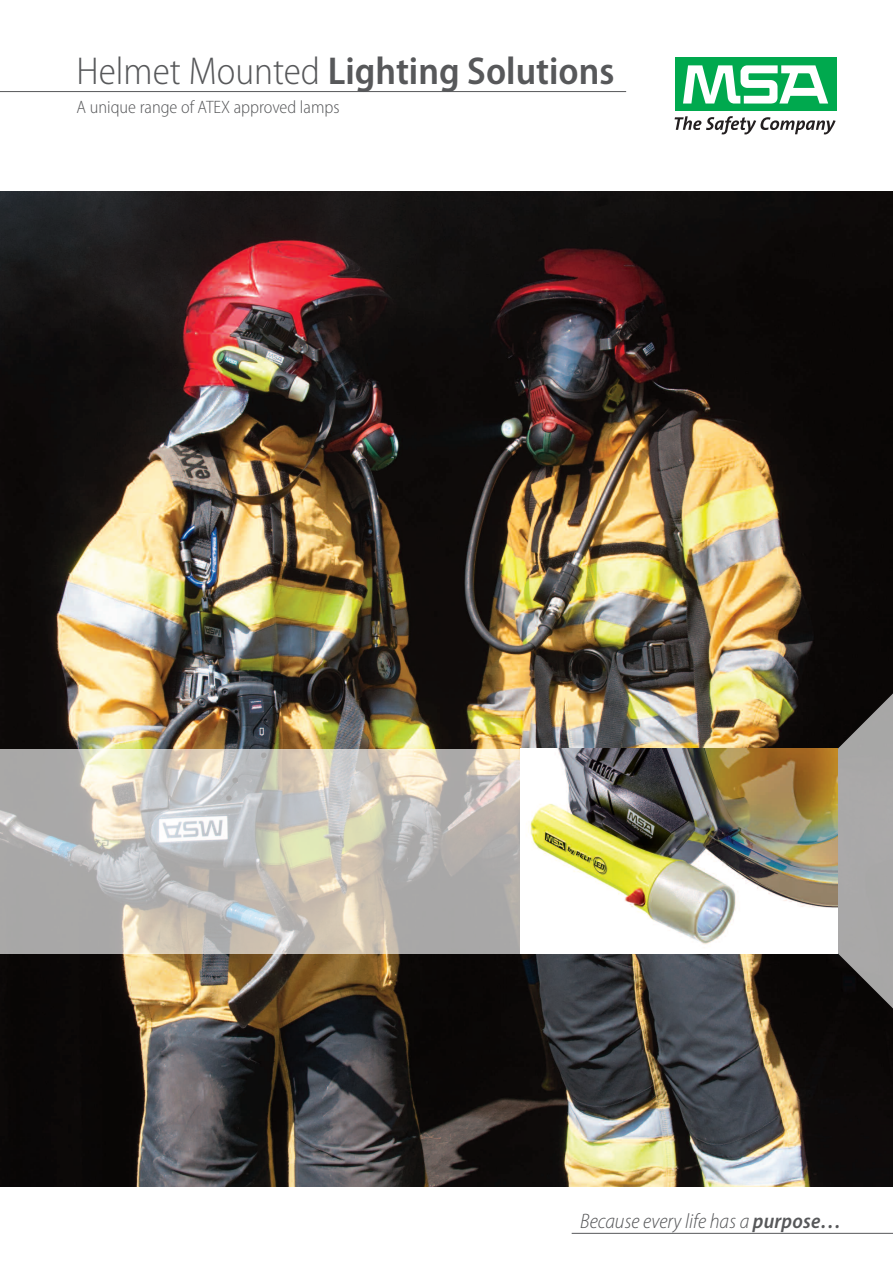
<style>
.page{position:relative;width:893px;height:1263px;background:#fff}
.page>*{position:absolute;margin:0;border:0;box-sizing:border-box;transform-origin:0 0}
.t1{font:600 semi-condensed 39px "Myriad Pro";color:#57585a}
.t2{font:italic 300 semi-condensed 21px "Myriad Pro";color:#57585a}
.t3{font:300 semi-condensed 18px "Myriad Pro";color:#57585a}
.s1{font-weight:300}
.s2{font-weight:600}
</style>
<div class="page">
<img style="left:0;top:191px;width:893px;height:995px">
<div style="left:675px;top:57px;width:161px;height:54px;background:#00a94e"></div>
<svg style="left:683px;top:65px;width:145px;height:39px"></svg>
<svg style="left:675px;top:116px;width:161px;height:18px"></svg>
<div style="left:0;top:749px;width:838px;height:204px;background:#fff;opacity:.65"></div>
<svg style="left:838px;top:680px;width:55px;height:341px;background:#838181"></svg>
<img style="left:521px;top:749px;width:317px;height:204px">
<hr style="left:572px;top:1233px;width:321px;height:1px;background:#57585a">
<hr style="left:0;top:91px;width:626px;height:1px;background:#57585a">
<h1 class="t1" style="left:77px;top:56px;width:539px"><span class="s1">Helmet Mounted</span> Lighting Solutions</h1>
<p class="t3" style="left:77px;top:100px;width:265px">A unique range of ATEX approved lamps</p>
<p class="t2" style="left:580px;top:1213px;width:263px">Because every life has a <span class="s2">purpose…</span></p>
</div>
